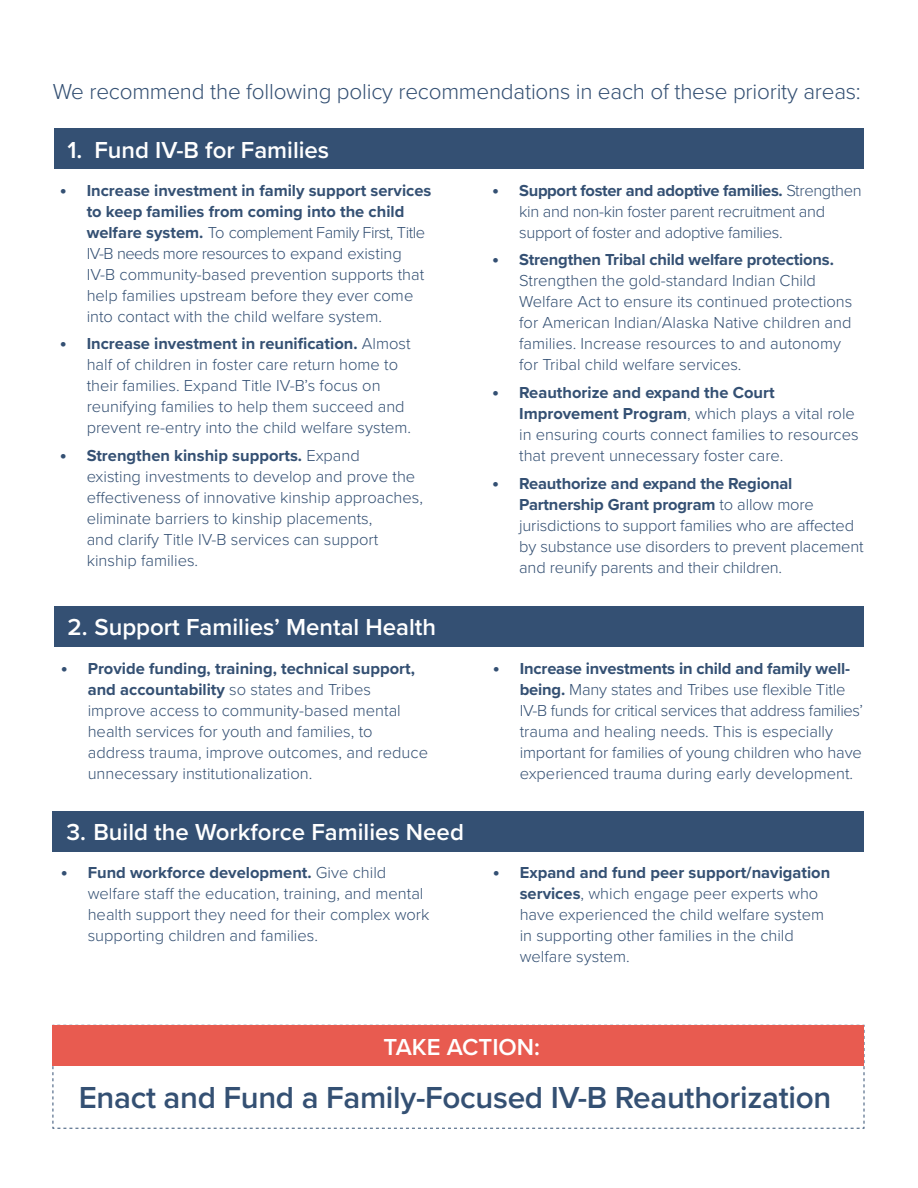
<style>
.page{position:relative;width:918px;height:1188px;background:#fff}
.page>*{position:absolute;margin:0;border:0;box-sizing:border-box;transform-origin:0 0}
.t1{font:600 31.5px "Proxima Nova";letter-spacing:-.01em;color:#345073}
.t2{font:600 24px "Proxima Nova";color:#fff}
.Opening_Graph{font:300 22.5px "Proxima Nova";letter-spacing:-.01em;color:#345073}
.t3{font:300 16.5px/21px "Proxima Nova";color:#345073}
.t4{font:300 16.5px/21px "Proxima Nova";letter-spacing:-.02em;color:#345073}
.s1{font-weight:700;font-size:19.5px}
.s2{font-weight:700}
</style>
<div class="page">
<svg style="left:52px;top:1025px;width:813px;height:104px"></svg>
<div style="left:53px;top:811px;width:811px;height:40px;background:#345073"></div>
<div style="left:53px;top:1025px;width:811px;height:40px;background:#e85b50"></div>
<div style="left:54px;top:607px;width:810px;height:40px;background:#345073"></div>
<div style="left:54px;top:129px;width:810px;height:40px;background:#345073"></div>
<p class="Opening_Graph" style="left:53px;top:74px;width:809px">We recommend the following policy recommendations in each of these priority areas:</p>
<p class="t2" style="left:68px;top:132px;width:263px">1. Fund IV-B for Families</p>
<p class="t3" style="left:87px;top:179px;width:346px;text-indent:-27px"><span class="s1">•</span> <span class="s2">Increase investment in family support services to keep families from coming into the child welfare system.</span> To complement Family First, Title IV-B needs more resources to expand existing IV-B community-based prevention supports that help families upstream before they ever come into contact with the child welfare system.</p>
<p class="t3" style="left:87px;top:333px;width:326px;text-indent:-27px"><span class="s1">•</span> <span class="s2">Increase investment in reunification.</span> Almost half of children in foster care return home to their families. Expand Title IV-B’s focus on reunifying families to help them succeed and prevent re-entry into the child welfare system.</p>
<p class="t3" style="left:87px;top:444px;width:338px;text-indent:-27px"><span class="s1">•</span> <span class="s2">Strengthen kinship supports.</span> Expand<br>existing investments to develop and prove the effectiveness of innovative kinship approaches, eliminate barriers to kinship placements,<br>and clarify Title IV-B services can support kinship families.</p>
<p class="t2" style="left:68px;top:609px;width:370px">2. Support Families’ Mental Health</p>
<p class="t4" style="left:519px;top:179px;width:344px;text-indent:-27px"><span class="s1">•</span> <span class="s2">Support foster and adoptive families.</span> Strengthen kin and non-kin foster parent recruitment and support of foster and adoptive families.</p>
<p class="t3" style="left:519px;top:248px;width:335px;text-indent:-27px"><span class="s1">•</span> <span class="s2">Strengthen Tribal child welfare protections.<br></span>Strengthen the gold-standard Indian Child Welfare Act to ensure its continued protections for American Indian/Alaska Native children and families. Increase resources to and autonomy for Tribal child welfare services.</p>
<p class="t3" style="left:519px;top:381px;width:341px;text-indent:-27px"><span class="s1">•</span> <span class="s2">Reauthorize and expand the Court Improvement Program</span>, which plays a vital role in ensuring courts connect families to resources that prevent unnecessary foster care.</p>
<p class="t3" style="left:519px;top:472px;width:346px;text-indent:-27px"><span class="s1">•</span> <span class="s2">Reauthorize and expand the Regional Partnership Grant program</span> to allow more jurisdictions to support families who are affected by substance use disorders to prevent placement and reunify parents and their children.</p>
<p class="t3" style="left:88px;top:657px;width:342px;text-indent:-27px"><span class="s1">•</span> <span class="s2">Provide funding, training, technical support, and accountability</span> so states and Tribes improve access to community-based mental health services for youth and families, to address trauma, improve outcomes, and reduce unnecessary institutionalization.</p>
<p class="t3" style="left:520px;top:657px;width:345px;text-indent:-27px"><span class="s1">•</span> <span class="s2">Increase investments in child and family well&shy;being.</span> Many states and Tribes use flexible Title IV-B funds for critical services that address families’ trauma and healing needs. This is especially important for families of young children who have experienced trauma during early development.</p>
<p class="t2" style="left:66px;top:814px;width:399px">3. Build the Workforce Families Need</p>
<p class="t3" style="left:88px;top:861px;width:343px;text-indent:-27px"><span class="s1">•</span> <span class="s2">Fund workforce development.</span> Give child welfare staff the education, training, and mental health support they need for their complex work supporting children and families.</p>
<p class="t3" style="left:520px;top:861px;width:312px;text-indent:-27px"><span class="s1">•</span> <span class="s2">Expand and fund peer support/navigation services</span>, which engage peer experts who have experienced the child welfare system in supporting other families in the child welfare system.</p>
<h3 class="t2" style="left:384px;top:1029px;width:158px">TAKE ACTION:</h3>
<h1 class="t1" style="left:79px;top:1074px;width:754px">Enact and Fund a Family-Focused IV-B Reauthorization</h1>
</div>
